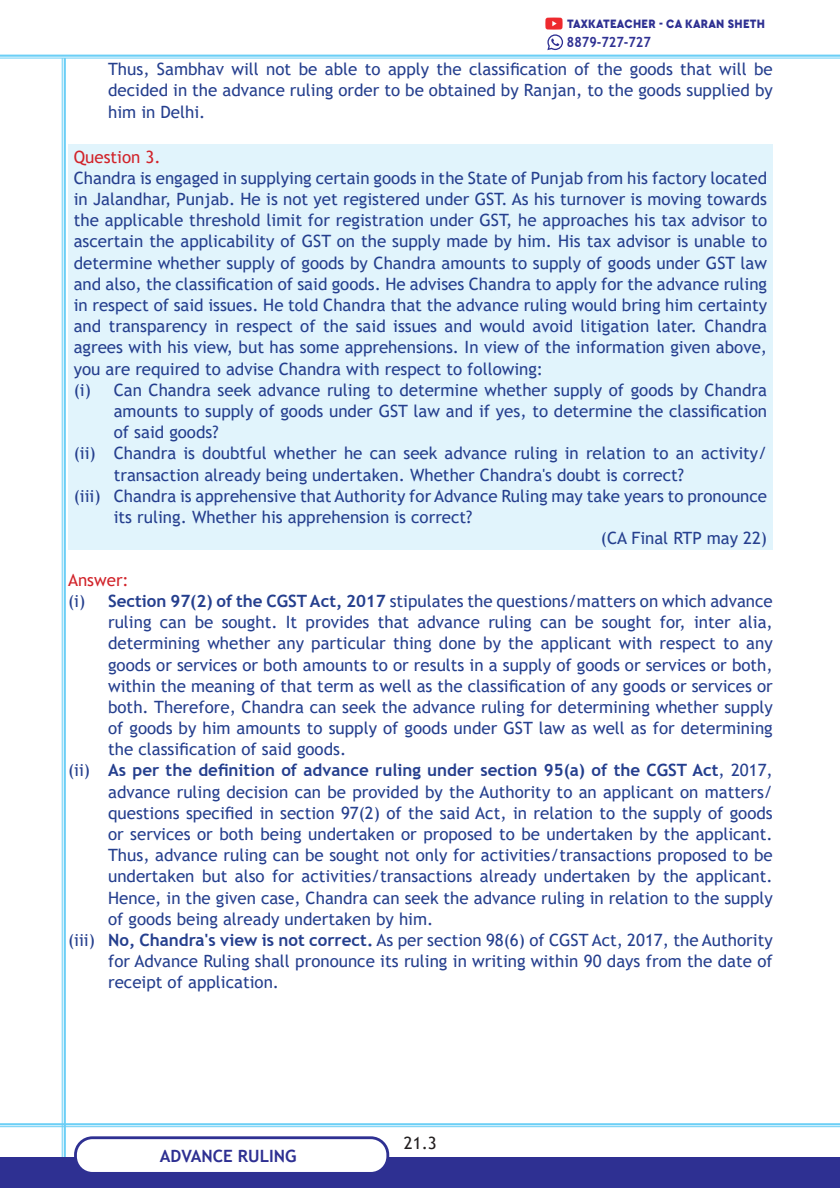
<style>
.page{position:relative;width:840px;height:1188px;background:#fff}
.page>*{position:absolute;margin:0;border:0;box-sizing:border-box;transform-origin:0 0}
.Tab_1{font:16.95px/21.1px "Trebuchet MS";color:#253f8e;text-align:justify}
.Remove_Tab{font:16.95px/21.1px "Trebuchet MS";color:#253f8e;text-align:justify}
.Remove_Tab-2{font:16.95px "Trebuchet MS";color:#d1232a}
.t1{font:700 16.95px "Trebuchet MS";color:#2e3092}
.t2{font:16.95px "Trebuchet MS";color:#231f20}
.t3{font:700 14.1px "Trebuchet MS";color:#2e3092;scale:.9 1}
.t4{font:900 12.75px "Cera Godrej Interio";letter-spacing:.02em;color:#2e3092;scale:.9 1}
.s1{font-weight:700}
</style>
<div class="page">
<hr style="left:0;top:55px;width:840px;height:2px;background:#6bcff6">
<hr style="left:64px;top:58px;width:2px;height:1130px;background:#6bcff6">
<hr style="left:62px;top:58px;width:1px;height:1130px;background:#6bcff6">
<hr style="left:0;top:58px;width:840px;height:1px;background:#6bcff6">
<hr style="left:0;top:1123px;width:840px;height:2px;background:#6bcff6">
<hr style="left:0;top:1126px;width:840px;height:1px;background:#6bcff6">
<div style="left:0;top:1157px;width:840px;height:31px;background:#2e3092"></div>
<div style="left:75px;top:1138px;width:313px;height:35px;background:#fff;border-radius:17px"></div>
<div style="left:74px;top:1136px;width:315px;height:39px;border:3px solid #2e3092;border-radius:17px"></div>
<svg style="left:545px;top:18px;width:18px;height:32px"></svg>
<div style="left:68px;top:145px;width:705px;height:405px;background:#e1f4fc"></div>
<p class="t4" style="left:567px;top:15px;width:221px">TAXKATEACHER - CA KARAN SHETH</p>
<p class="Tab_1" style="left:108px;top:59px;width:666px">Thus, Sambhav will not be able to apply the classification of the goods that will be decided in the advance ruling order to be obtained by Ranjan, to the goods supplied by him in Delhi.</p>
<p class="Remove_Tab-2" style="left:74px;top:146px;width:88px">Question 3.</p>
<p class="Remove_Tab" style="left:74px;top:167px;width:695px">Chandra is engaged in supplying certain goods in the State of Punjab from his factory located in Jalandhar, Punjab. He is not yet registered under GST. As his turnover is moving towards the applicable threshold limit for registration under GST, he approaches his tax advisor to ascertain the applicability of GST on the supply made by him. His tax advisor is unable to determine whether supply of goods by Chandra amounts to supply of goods under GST law and also, the classification of said goods. He advises Chandra to apply for the advance ruling in respect of said issues. He told Chandra that the advance ruling would bring him certainty and transparency in respect of the said issues and would avoid litigation later. Chandra agrees with his view, but has some apprehensions. In view of the information given above, you are required to advise Chandra with respect to following:</p>
<p class="Tab_1" style="left:114px;top:379px;width:655px;text-indent:-40px">(i) Can Chandra seek advance ruling to determine whether supply of goods by Chandra amounts to supply of goods under GST law and if yes, to determine the classification of said goods?</p>
<p class="Tab_1" style="left:114px;top:443px;width:655px;text-indent:-40px">(ii) Chandra is doubtful whether he can seek advance ruling in relation to an activity/ transaction already being undertaken. Whether Chandra's doubt is correct?</p>
<p class="Tab_1" style="left:114px;top:485px;width:655px;text-indent:-40px">(iii) Chandra is apprehensive that Authority for Advance Ruling may take years to pronounce its ruling. Whether his apprehension is correct?</p>
<p class="Remove_Tab" style="left:601px;top:527px;width:168px">(CA Final RTP may 22)</p>
<p class="Remove_Tab-2" style="left:68px;top:569px;width:62px">Answer:</p>
<p class="Tab_1" style="left:108px;top:590px;width:666px;text-indent:-40px">(i) <span class="s1">Section 97(2) of the CGST Act, 2017</span> stipulates the questions/matters on which advance ruling can be sought. It provides that advance ruling can be sought for, inter alia, determining whether any particular thing done by the applicant with respect to any goods or services or both amounts to or results in a supply of goods or services or both, within the meaning of that term as well as the classification of any goods or services or both. Therefore, Chandra can seek the advance ruling for determining whether supply of goods by him amounts to supply of goods under GST law as well as for determining the classification of said goods.</p>
<p class="Tab_1" style="left:108px;top:760px;width:666px;text-indent:-40px">(ii) <span class="s1">As per the definition of advance ruling under section 95(a) of the CGST Act</span>, 2017, advance ruling decision can be provided by the Authority to an applicant on matters/ questions specified in section 97(2) of the said Act, in relation to the supply of goods or services or both being undertaken or proposed to be undertaken by the applicant.<br>Thus, advance ruling can be sought not only for activities/transactions proposed to be undertaken but also for activities/transactions already undertaken by the applicant.<br>Hence, in the given case, Chandra can seek the advance ruling in relation to the supply of goods being already undertaken by him.</p>
<p class="Tab_1" style="left:108px;top:929px;width:666px;text-indent:-40px">(iii) <span class="s1">No, Chandra's view is not correct.</span> As per section 98(6) of CGST Act, 2017, the Authority for Advance Ruling shall pronounce its ruling in writing within 90 days from the date of receipt of application.</p>
<p class="t3" style="left:567px;top:33px;width:95px">8879-727-727</p>
<p class="t1" style="left:160px;top:1146px;width:138px">ADVANCE RULING</p>
<p class="t2" style="left:404px;top:1133px;width:34px">21.3</p>
</div>
